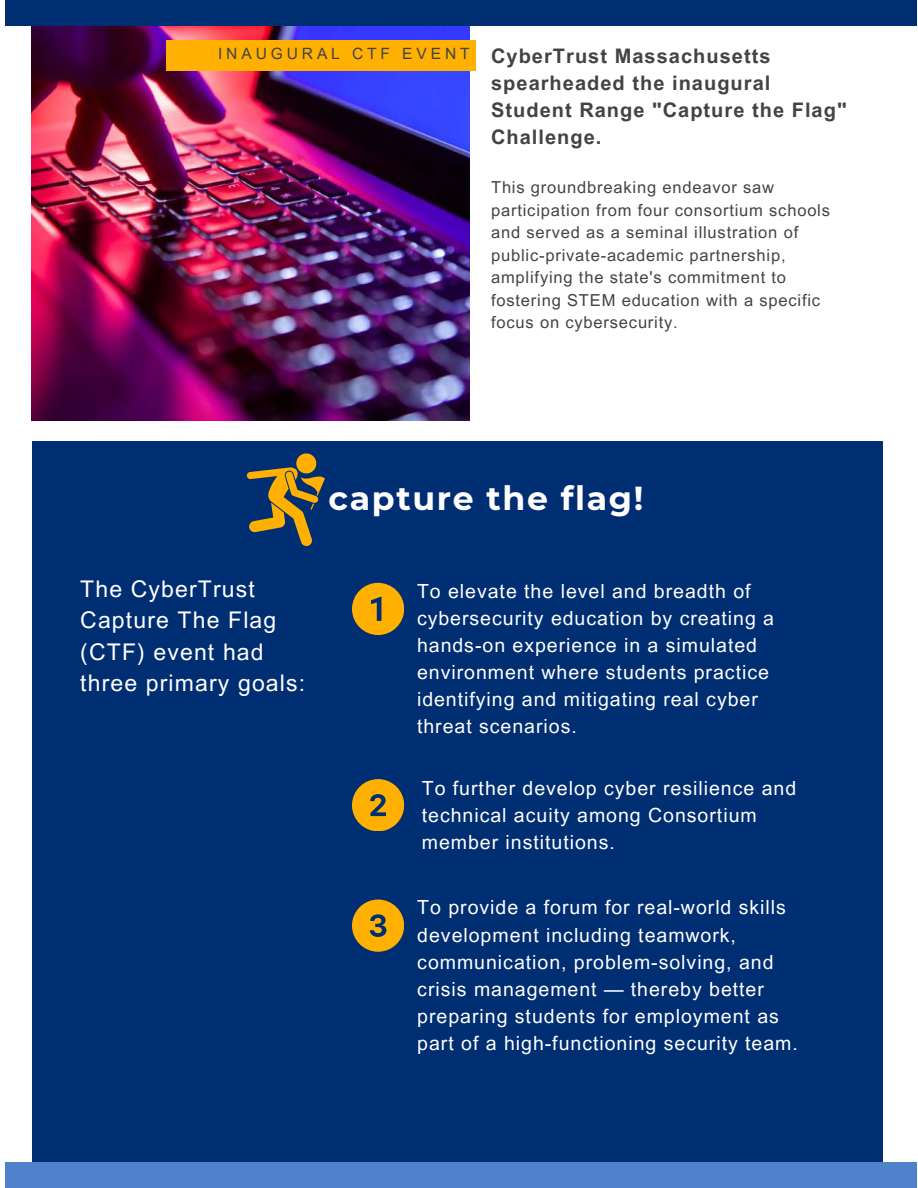
<style>
.page{position:relative;width:918px;height:1188px;background:#fff}
.page>*{position:absolute;margin:0;border:0;box-sizing:border-box;transform-origin:0 0}
.t1{font:700 33.15px "Montserrat";letter-spacing:.05em;color:#fff}
.t2{font:22.95px/31.5px "Arial MT Pro";letter-spacing:.05em;color:#fff}
.t3{font:700 20.1px/27px "Arial MT Pro";letter-spacing:.05em;color:#434343}
.t4{font:19.5px/27.2px "Arial MT Pro";letter-spacing:.05em;color:#fff}
.t5{font:16.5px/22.5px "Arial MT Pro";letter-spacing:.05em;color:#434343}
</style>
<div class="page">
<div style="left:5px;top:0;width:912px;height:26px;background:#002e72"></div>
<div style="left:5px;top:1162px;width:911px;height:26px;background:#5082cc"></div>
<img style="left:32px;top:26px;width:438px;height:395px">
<div style="left:32px;top:441px;width:850px;height:721px;background:#002e72"></div>
<div style="left:167px;top:40px;width:309px;height:31px;background:#ffb000"></div>
<svg style="left:247px;top:453px;width:78px;height:93px"></svg>
<svg style="left:352px;top:583px;width:52px;height:52px"></svg>
<svg style="left:352px;top:779px;width:52px;height:52px"></svg>
<svg style="left:352px;top:900px;width:52px;height:51px"></svg>
<p class="t3" style="left:491px;top:45px;width:357px;text-indent:-273px"><sup>I</sup> <sup>N</sup> <sup>A</sup> <sup>U</sup> <sup>G</sup> <sup>U</sup> <sup>R</sup> <sup>A</sup> <sup>L</sup> <sup>C</sup> <sup>T</sup> <sup>F</sup> <sup>E</sup> <sup>V</sup> <sup>E</sup> <sup>N</sup> <sup>T</sup> CyberTrust Massachusetts spearheaded the inaugural<br>Student Range "Capture the Flag"<br>Challenge.</p>
<p class="t5" style="left:491px;top:178px;width:340px">This groundbreaking endeavor saw participation from four consortium schools and served as a seminal illustration of public-private-academic partnership, amplifying the state's commitment to fostering STEM education with a specific focus on cybersecurity.</p>
<p class="t2" style="left:80px;top:576px;width:226px">The CyberTrust<br>Capture The Flag (CTF) event had three primary goals:</p>
<h1 class="t1" style="left:328px;top:478px;width:316px">capture the flag!</h1>
<p class="t4" style="left:417px;top:580px;width:359px">To elevate the level and breadth of cybersecurity education by creating a hands-on experience in a simulated environment where students practice identifying and mitigating real cyber threat scenarios.</p>
<p class="t4" style="left:422px;top:777px;width:376px">To further develop cyber resilience and technical acuity among Consortium member institutions.</p>
<p class="t4" style="left:417px;top:896px;width:382px">To provide a forum for real-world skills development including teamwork, communication, problem-solving, and crisis management — thereby better preparing students for employment as part of a high-functioning security team.</p>
</div>
